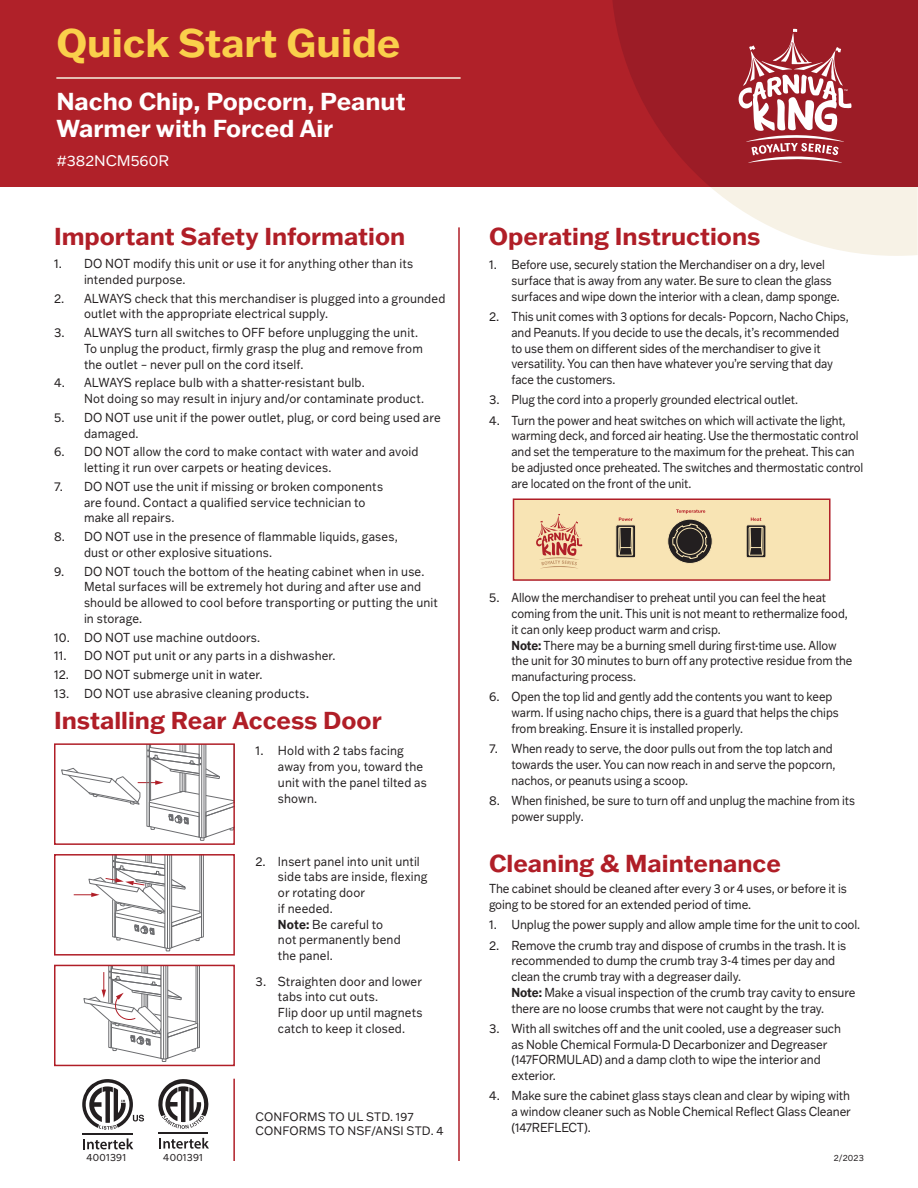
<style>
.page{position:relative;width:918px;height:1188px;background:#fff}
.page>*{position:absolute;margin:0;border:0;box-sizing:border-box;transform-origin:0 0}
.t1{font:700 39px "Franklin Gothic ATF";color:#fad04b}
.t2{font:700 24px "Franklin Gothic ATF";color:#b01e27}
.t3{font:700 24px/27px "Franklin Gothic ATF";color:#fff}
.t4{font:15px "Franklin Gothic ATF";color:#fff}
.t5{font:12.75px/15.8px "Franklin Gothic ATF";letter-spacing:-.005em;color:#231f20;scale:.95 1}
.t6{font:12.75px/15.8px "Franklin Gothic ATF";letter-spacing:-.005em;color:#231f20;scale:.9 1}
.t7{font:12px "Franklin Gothic ATF";letter-spacing:.015em;color:#231f20;scale:.95 1}
.t8{font:10.35px "Franklin Gothic ATF";letter-spacing:.025em;color:#231f20;scale:.95 1}
.t9{font:9px "Franklin Gothic ATF";color:#231f20;scale:.95 1}
.s1{font-size:15px}
.s2{font-weight:700}
</style>
<div class="page">
<svg style="left:160px;top:1138px;width:49px;height:11px"></svg>
<svg style="left:158px;top:1079px;width:51px;height:50px"></svg>
<hr style="left:159px;top:1132px;width:49px;height:2px;background:#231f20">
<svg style="left:82px;top:1079px;width:62px;height:51px"></svg>
<svg style="left:83px;top:1138px;width:50px;height:11px"></svg>
<hr style="left:82px;top:1133px;width:51px;height:1px;background:#231f20">
<hr style="left:458px;top:227px;width:2px;height:934px;background:#b01e27">
<hr style="left:233px;top:1079px;width:2px;height:82px;background:#b01e27">
<svg style="left:61px;top:746px;width:171px;height:95px"></svg>
<div style="left:54px;top:743px;width:181px;height:102px;border:2px solid #b01e27"></div>
<div style="left:514px;top:499px;width:316px;height:81px;background:#f8e4b4"></div>
<svg style="left:619px;top:518px;width:14px;height:3px"></svg>
<svg style="left:676px;top:509px;width:29px;height:5px"></svg>
<svg style="left:751px;top:518px;width:10px;height:3px"></svg>
<svg style="left:536px;top:514px;width:46px;height:55px"></svg>
<svg style="left:668px;top:519px;width:44px;height:44px"></svg>
<div style="left:667px;top:519px;width:46px;height:45px;border:1px solid #f8e4b4;border-radius:50%"></div>
<svg style="left:672px;top:523px;width:36px;height:36px"></svg>
<div style="left:677px;top:528px;width:26px;height:26px;background:#231f20;border-radius:50%"></div>
<div style="left:676px;top:528px;width:28px;height:27px;border:1px solid #f8e4b4;border-radius:50%"></div>
<svg style="left:616px;top:525px;width:20px;height:33px"></svg>
<div style="left:615px;top:524px;width:21px;height:34px;border:1px solid #f8e4b4;border-radius:2px"></div>
<svg style="left:618px;top:527px;width:15px;height:29px"></svg>
<svg style="left:746px;top:525px;width:20px;height:33px"></svg>
<div style="left:746px;top:524px;width:20px;height:34px;border:1px solid #f8e4b4;border-radius:2px"></div>
<svg style="left:748px;top:527px;width:16px;height:29px"></svg>
<div style="left:513px;top:498px;width:318px;height:83px;border:2px solid #b01e27"></div>
<svg style="left:74px;top:857px;width:130px;height:94px"></svg>
<div style="left:54px;top:854px;width:181px;height:102px;border:2px solid #b01e27"></div>
<svg style="left:84px;top:968px;width:116px;height:94px"></svg>
<div style="left:54px;top:965px;width:181px;height:101px;border:2px solid #b01e27"></div>
<svg style="left:711px;top:187px;width:207px;height:69px;fill:#f7f2e6"></svg>
<div style="left:0;top:0;width:918px;height:187px;background:#b02129"></div>
<svg style="left:612px;top:0;width:306px;height:187px;fill:#9c1c26"></svg>
<svg style="left:738px;top:29px;width:114px;height:134px"></svg>
<hr style="left:56px;top:77px;width:405px;height:2px;background:#f6f2df">
<p class="t1" style="left:56px;top:16px;width:346px">Quick Start Guide</p>
<p class="t3" style="left:56px;top:87px;width:351px">Nacho Chip, Popcorn, Peanut<br>Warmer with Forced Air</p>
<p class="t4" style="left:56px;top:151px;width:114px">#382NCM560R</p>
<p class="t2" style="left:54px;top:221px;width:353px">Important Safety Information</p>
<p class="t5" style="left:84px;top:255px;width:348px;text-indent:-30px">1. DO NOT modify this unit or use it for anything other than its intended purpose.</p>
<p class="t5" style="left:84px;top:290px;width:382px;text-indent:-30px">2. ALWAYS check that this merchandiser is plugged into a grounded outlet with the appropriate electrical supply.</p>
<p class="t5" style="left:84px;top:324px;width:358px;text-indent:-30px">3. ALWAYS turn all switches to OFF before unplugging the unit.<br>To unplug the product, firmly grasp the plug and remove from the outlet – never pull on the cord itself.</p>
<p class="t5" style="left:84px;top:375px;width:359px;text-indent:-30px">4. ALWAYS replace bulb with a shatter-resistant bulb.<br>Not doing so may result in injury and/or contaminate product.</p>
<p class="t5" style="left:84px;top:409px;width:377px;text-indent:-30px">5. DO NOT use unit if the power outlet, plug, or cord being used are damaged.</p>
<p class="t5" style="left:84px;top:444px;width:354px;text-indent:-30px">6. DO NOT allow the cord to make contact with water and avoid letting it run over carpets or heating devices.</p>
<p class="t5" style="left:84px;top:478px;width:316px;text-indent:-30px">7. DO NOT use the unit if missing or broken components are found. Contact a qualified service technician to make all repairs.</p>
<p class="t5" style="left:84px;top:528px;width:332px;text-indent:-30px">8. DO NOT use in the presence of flammable liquids, gases, dust or other explosive situations.</p>
<p class="t5" style="left:84px;top:563px;width:374px;text-indent:-30px">9. DO NOT touch the bottom of the heating cabinet when in use.<br>Metal surfaces will be extremely hot during and after use and should be allowed to cool before transporting or putting the unit in storage.</p>
<p class="t5" style="left:54px;top:629px;width:219px">10. DO NOT use machine outdoors.</p>
<p class="t5" style="left:54px;top:648px;width:298px">11. DO NOT put unit or any parts in a dishwasher.</p>
<p class="t5" style="left:54px;top:666px;width:221px">12. DO NOT submerge unit in water.</p>
<p class="t5" style="left:54px;top:685px;width:270px">13. DO NOT use abrasive cleaning products<span class="s1">.</span></p>
<p class="t2" style="left:54px;top:704px;width:329px">Installing Rear Access Door</p>
<p class="t5" style="left:278px;top:743px;width:158px;text-indent:-22px">1. Hold with 2 tabs facing away from you, toward the unit with the panel tilted as shown.</p>
<p class="t5" style="left:278px;top:853px;width:159px;text-indent:-22px">2. Insert panel into unit until side tabs are inside, flexing or rotating door<br>if needed.<br><span class="s2">Note:</span> Be careful to<br>not permanently bend<br>the panel.</p>
<p class="t5" style="left:278px;top:973px;width:154px;text-indent:-22px">3. Straighten door and lower tabs into cut outs.<br>Flip door up until magnets catch to keep it closed.</p>
<p class="t8" style="left:86px;top:1150px;width:44px">4001391</p>
<p class="t8" style="left:163px;top:1150px;width:44px">4001391</p>
<p class="t7" style="left:255px;top:1109px;width:168px">CONFORMS TO UL STD. 197</p>
<p class="t7" style="left:255px;top:1122px;width:199px">CONFORMS TO NSF/ANSI STD. 4</p>
<p class="t2" style="left:489px;top:221px;width:273px">Operating Instructions</p>
<p class="t5" style="left:512px;top:257px;width:347px;text-indent:-22px">1. Before use, securely station the Merchandiser on a dry, level surface that is away from any water. Be sure to clean the glass surfaces and wipe down the interior with a clean, damp sponge.</p>
<p class="t5" style="left:512px;top:308px;width:357px;text-indent:-22px">2. This unit comes with 3 options for decals- Popcorn, Nacho Chips, and Peanuts. If you decide to use the decals, it’s recommended to use them on different sides of the merchandiser to give it versatility. You can then have whatever you’re serving that day face the customers.</p>
<p class="t5" style="left:489px;top:392px;width:327px">3. Plug the cord into a properly grounded electrical outlet.</p>
<p class="t5" style="left:512px;top:412px;width:372px;text-indent:-22px">4. Turn the power and heat switches on which will activate the light, warming deck, and forced air heating. Use the thermostatic control and set the temperature to the maximum for the preheat. This can be adjusted once preheated. The switches and thermostatic control are located on the front of the unit.</p>
<p class="t5" style="left:512px;top:590px;width:360px;text-indent:-22px">5. Allow the merchandiser to preheat until you can feel the heat coming from the unit. This unit is not meant to rethermalize food, it can only keep product warm and crisp.<br><span class="s2">Note:</span> There may be a burning smell during first-time use. Allow the unit for 30 minutes to burn off any protective residue from the manufacturing process.</p>
<p class="t5" style="left:512px;top:689px;width:346px;text-indent:-22px">6. Open the top lid and gently add the contents you want to keep warm. If using nacho chips, there is a guard that helps the chips from breaking. Ensure it is installed properly.</p>
<p class="t5" style="left:512px;top:740px;width:343px;text-indent:-22px">7. When ready to serve, the door pulls out from the top latch and towards the user. You can now reach in and serve the popcorn, nachos, or peanuts using a scoop.</p>
<p class="t5" style="left:512px;top:792px;width:363px;text-indent:-22px">8. When finished, be sure to turn off and unplug the machine from its power supply.</p>
<p class="t2" style="left:489px;top:847px;width:293px">Cleaning &amp; Maintenance</p>
<p class="t6" style="left:489px;top:881px;width:399px">The cabinet should be cleaned after every 3 or 4 uses, or before it is going to be stored for an extended period of time.</p>
<p class="t5" style="left:489px;top:917px;width:392px">1. Unplug the power supply and allow ample time for the unit to cool.</p>
<p class="t5" style="left:512px;top:937px;width:364px;text-indent:-22px">2. Remove the crumb tray and dispose of crumbs in the trash. It is recommended to dump the crumb tray 3-4 times per day and clean the crumb tray with a degreaser daily.<br><span class="s2">Note:</span> Make a visual inspection of the crumb tray cavity to ensure there are no loose crumbs that were not caught by the tray.</p>
<p class="t5" style="left:512px;top:1020px;width:348px;text-indent:-22px">3. With all switches off and the unit cooled, use a degreaser such as Noble Chemical Formula-D Decarbonizer and Degreaser (147FORMULAD) and a damp cloth to wipe the interior and exterior.</p>
<p class="t5" style="left:512px;top:1088px;width:359px;text-align:justify;text-indent:-22px">4. Make sure the cabinet glass stays clean and clear by wiping with a window cleaner such as Noble Chemical Reflect Glass Cleaner (147REFLECT).</p>
<p class="t9" style="left:834px;top:1152px;width:33px">2/2023</p>
</div>
